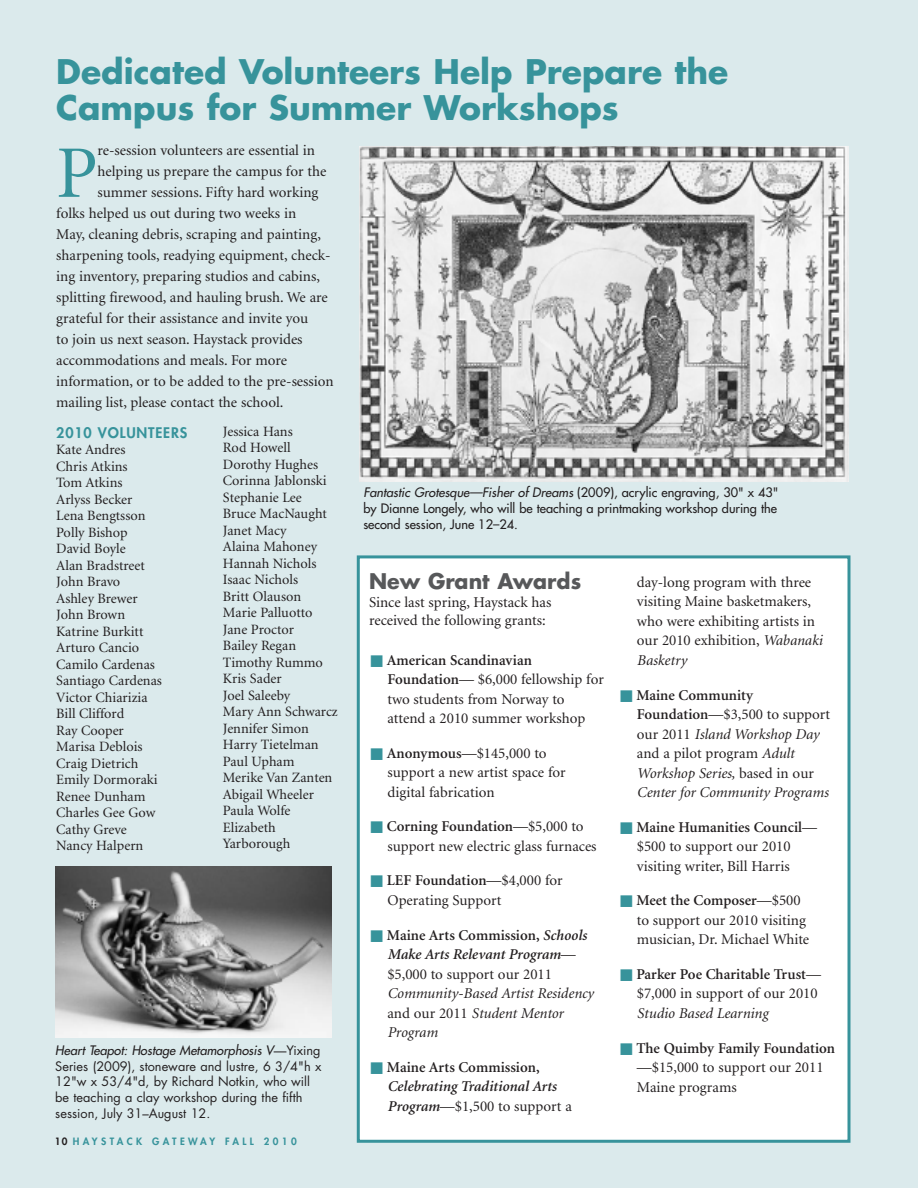
<style>
.page{position:relative;width:918px;height:1188px;background:#dbeaec}
.page>*{position:absolute;margin:0;border:0;box-sizing:border-box;transform-origin:0 0}
.t1{font:74.1px "Minion";color:#37939b}
.t2{font:700 33px/36px "Futura";color:#37939b}
.t3{font:700 21px "Futura";color:#57585a}
.t4{font:15px/19.5px "Minion";color:#231f20}
.t5{font:italic 15px/19.5px "Minion";color:#231f20}
.t6{font:italic 600 15px/19.5px "Minion";color:#231f20}
.t7{font:14.25px/16.5px "Minion";color:#231f20}
.t8{font:800 14.25px "Futura";letter-spacing:.06em;color:#37939b}
.t9{font:12.75px/15.8px "Futura";color:#231f20}
.t10{font:12.75px/15.8px "Futura";color:#231f20;text-align:justify}
.t11{font:800 9.9px "Futura";letter-spacing:.345em;color:#37939b}
.s1{font-style:italic}
.s2{color:#37939b}
.s3{font-weight:600;font-style:normal}
.s4{font-style:normal}
.s5{font-weight:600}
.s6{font-weight:400;font-style:normal}
.s7{color:#231f20}
</style>
<div class="page">
<div style="left:358px;top:557px;width:491px;height:584px;background:#fff"></div>
<div style="left:357px;top:555px;width:494px;height:588px;border:3px solid #37939b"></div>
<img style="left:359px;top:147px;width:489px;height:334px">
<img style="left:56px;top:866px;width:276px;height:172px">
<h2 class="t2" style="left:56px;top:57px;width:674px">Dedicated Volunteers Help Prepare the<br>Campus for Summer Workshops</h2>
<h1 class="t1" style="left:56px;top:144px;width:43px">P</h1>
<p class="t4" style="left:98px;top:141px;width:219px">re-session volunteers are essential in</p>
<p class="t4" style="left:98px;top:162px;width:230px">helping us prepare the campus for the</p>
<p class="t4" style="left:98px;top:183px;width:222px">summer sessions. Fifty hard working</p>
<p class="t4" style="left:56px;top:204px;width:241px">folks helped us out during two weeks in</p>
<p class="t4" style="left:56px;top:225px;width:266px">May, cleaning debris, scraping and painting,</p>
<p class="t4" style="left:56px;top:246px;width:276px">sharpening tools, readying equipment, check-</p>
<p class="t4" style="left:56px;top:267px;width:265px">ing inventory, preparing studios and cabins,</p>
<p class="t4" style="left:56px;top:288px;width:273px">splitting firewood, and hauling brush. We are</p>
<p class="t4" style="left:56px;top:309px;width:253px">grateful for their assistance and invite you</p>
<p class="t4" style="left:56px;top:330px;width:248px">to join us next season. Haystack provides</p>
<p class="t4" style="left:56px;top:351px;width:232px">accommodations and meals. For more</p>
<p class="t4" style="left:56px;top:372px;width:279px">information, or to be added to the pre-session</p>
<p class="t4" style="left:56px;top:393px;width:229px">mailing list, please contact the school.</p>
<p class="t8" style="left:56px;top:426px;width:133px">2010 VOLUNTEERS</p>
<p class="t7" style="left:56px;top:443px;width:107px">Kate Andres<br>Chris Atkins<br>Tom Atkins<br>Arlyss Becker<br>Lena Bengtsson<br>Polly Bishop<br>David Boyle<br>Alan Bradstreet<br>John Bravo<br>Ashley Brewer<br>John Brown<br>Katrine Burkitt<br>Arturo Cancio<br>Camilo Cardenas<br>Santiago Cardenas<br>Victor Chiarizia<br>Bill Clifford<br>Ray Cooper<br>Marisa Deblois<br>Craig Dietrich<br>Emily Dormoraki<br>Renee Dunham<br>Charles Gee Gow<br>Cathy Greve<br>Nancy Halpern</p>
<p class="t7" style="left:223px;top:424px;width:116px">Jessica Hans<br>Rod Howell<br>Dorothy Hughes<br>Corinna Jablonski<br>Stephanie Lee<br>Bruce MacNaught<br>Janet Macy<br>Alaina Mahoney<br>Hannah Nichols<br>Isaac Nichols<br>Britt Olauson<br>Marie Palluotto<br>Jane Proctor<br>Bailey Regan<br>Timothy Rummo<br>Kris Sader<br>Joel Saleeby<br>Mary Ann Schwarcz<br>Jennifer Simon<br>Harry Tietelman<br>Paul Upham<br>Merike Van Zanten<br>Abigail Wheeler<br>Paula Wolfe<br>Elizabeth<br>Yarborough</p>
<p class="t10" style="left:363px;top:486px;width:417px"><span class="s1">Fantastic Grotesque—Fisher of Dreams</span> (2009), acrylic engraving, 30" x 43" by Dianne Longely, who will be teaching a printmaking workshop during the second session, June 12–24.</p>
<h3 class="t3" style="left:369px;top:571px;width:214px">New Grant Awards</h3>
<p class="t4" style="left:369px;top:594px;width:184px;line-height:18px">Since last spring, Haystack has received the following grants:</p>
<p class="t4" style="left:637px;top:574px;width:187px">day-long program with three visiting Maine basketmakers, who were exhibiting artists in our 2010 exhibition, <span class="s1">Wabanaki<br>Basketry</span></p>
<p class="t5" style="left:637px;top:686px;width:195px;text-indent:-17px"><span class="s2">■</span> <span class="s3">Maine Community<br>Foundation</span><span class="s4">—$3,500 to support our 2011</span> Island Workshop Day <span class="s4">and a pilot program</span> Adult<br>Workshop Series, <span class="s4">based in our<br></span>Center for Community Programs</p>
<p class="t4" style="left:637px;top:818px;width:182px;text-indent:-17px"><span class="s2">■</span> <span class="s5">Maine Humanities Council</span>— $500 to support our 2010 visiting writer, Bill Harris</p>
<p class="t4" style="left:637px;top:892px;width:174px;text-indent:-17px"><span class="s2">■</span> <span class="s5">Meet the Composer</span>—$500 to support our 2010 visiting musician, Dr. Michael White</p>
<p class="t4" style="left:620px;top:966px;width:202px;text-align:right"><span class="s2">■</span> <span class="s5">Parker Poe Charitable Trust</span>— $7,000 in support of our 2010</p>
<p class="t5" style="left:637px;top:1005px;width:133px">Studio Based Learning</p>
<p class="t4" style="left:637px;top:1039px;width:200px;text-indent:-17px"><span class="s2">■</span> <span class="s5">The Quimby Family Foundation </span>—$15,000 to support our 2011<br>Maine programs</p>
<p class="t4" style="left:387px;top:651px;width:218px;text-indent:-17px"><span class="s2">■</span> <span class="s5">American Scandinavian<br>Foundation</span>— $6,000 fellowship for two students from Norway to attend a 2010 summer workshop</p>
<p class="t4" style="left:387px;top:744px;width:180px;text-indent:-17px"><span class="s2">■</span> <span class="s5">Anonymous</span>—$145,000 to support a new artist space for digital fabrication</p>
<p class="t4" style="left:387px;top:818px;width:211px;text-indent:-17px"><span class="s2">■</span> <span class="s5">Corning Foundation</span>—$5,000 to support new electric glass furnaces</p>
<p class="t4" style="left:387px;top:872px;width:177px;text-indent:-17px"><span class="s2">■</span> <span class="s5">LEF Foundation</span>—$4,000 for<br>Operating Support</p>
<p class="t6" style="left:387px;top:926px;width:201px;text-indent:-17px"><span class="s2">■</span> <span class="s4">Maine Arts Commission,</span> Schools<br>Make Arts Relevant Program<span class="s6">— $5,000 to support our 2011</span></p>
<p class="t5" style="left:387px;top:985px;width:208px">Community-Based Artist Residency <span class="s4">and our 2011</span> Student Mentor<br>Program</p>
<p class="t6" style="left:387px;top:1058px;width:186px;text-indent:-17px"><span class="s2">■</span> <span class="s4">Maine Arts Commission,<br></span>Celebrating Traditional Arts<br>Program<span class="s6">—$1,500 to support a</span></p>
<p class="t9" style="left:55px;top:1043px;width:268px"><span class="s1">Heart Teapot: Hostage Metamorphosis V</span>—Yixing Series (2009), stoneware and lustre, 6 3/4"h x 12"w x 53/4"d, by Richard Notkin, who will be teaching a clay workshop during the fifth session, July 31–August 12.</p>
<p class="t11" style="left:55px;top:1137px;width:243px"><span class="s7">10</span> HAYSTACK GATEWAY FALL 2010</p>
</div>
